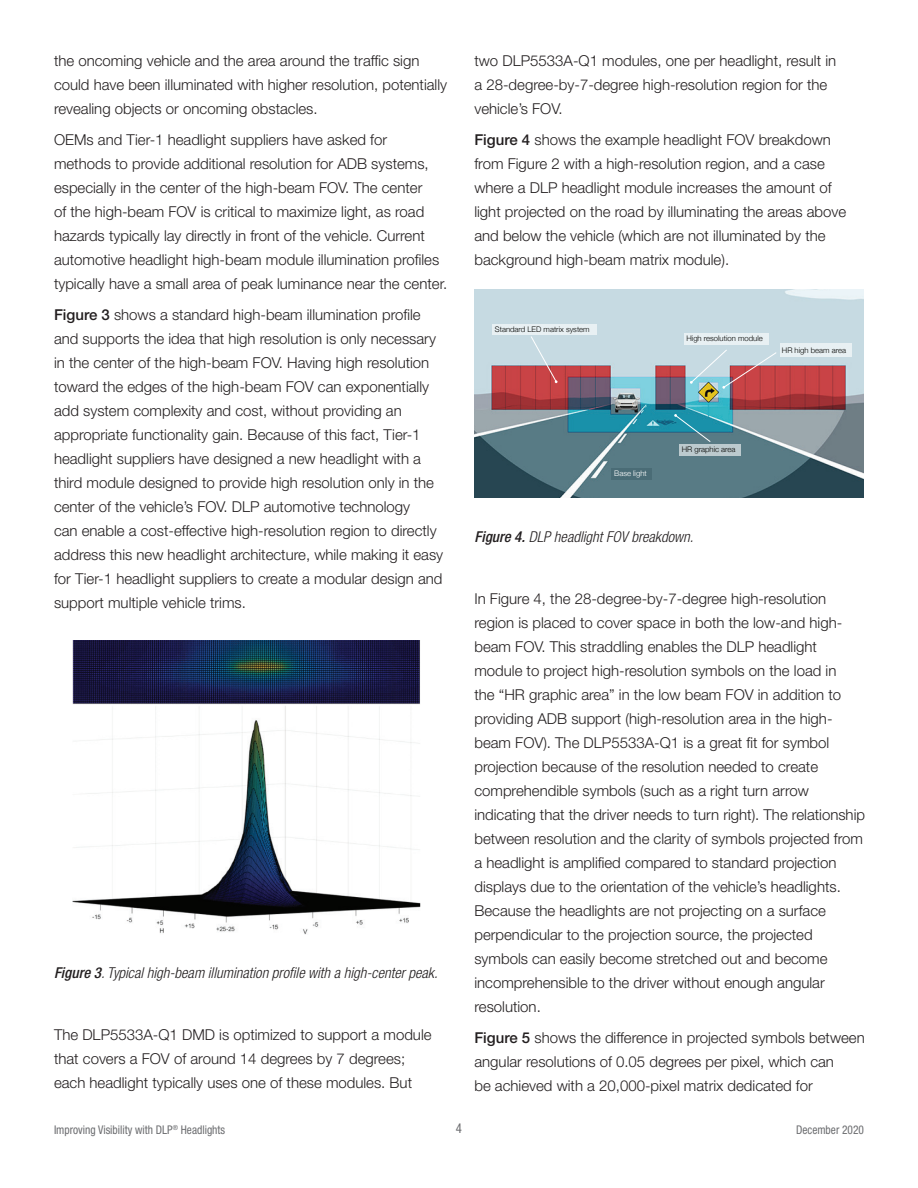
<style>
.page{position:relative;width:918px;height:1188px;background:#fff}
.page>*{position:absolute;margin:0;border:0;box-sizing:border-box;transform-origin:0 0}
.t1{font:300 15px/24px "Helvetica Neue LT Std";color:#231f20}
.t2{font:italic 300 condensed 15px "Helvetica Neue LT Std";color:#231f20}
.t3{font:condensed 13.5px "Helvetica Neue LT Std";color:#6c6d70;scale:.95 1}
.t4{font:condensed 12px "Helvetica Neue LT Std";color:#6c6d70;scale:.95 1}
.t5{font:300 7.65px "Helvetica Neue";color:#040503}
.t6{font:300 7.65px "Helvetica Neue";color:#fff}
.s1{font-weight:500}
</style>
<div class="page">
<img style="left:72px;top:641px;width:349px;height:294px">
<img style="left:474px;top:290px;width:390px;height:207px">
<div style="left:493px;top:324px;width:104px;height:11px;background:#e8f0f3"></div>
<div style="left:611px;top:468px;width:40px;height:11px;background:#4a6c76"></div>
<div style="left:684px;top:333px;width:85px;height:12px;background:#e8f0f3"></div>
<div style="left:780px;top:344px;width:71px;height:13px;background:#e8f0f3"></div>
<div style="left:680px;top:444px;width:61px;height:11px;background:#bccace"></div>
<svg style="left:530px;top:336px;width:28px;height:47px"></svg>
<svg style="left:690px;top:349px;width:87px;height:40px;background:#beaaaf"></svg>
<svg style="left:674px;top:414px;width:37px;height:28px"></svg>
<p class="t1" style="left:54px;top:48px;width:395px">the oncoming vehicle and the area around the traffic sign could have been illuminated with higher resolution, potentially revealing objects or oncoming obstacles.</p>
<p class="t1" style="left:54px;top:127px;width:395px">OEMs and Tier-1 headlight suppliers have asked for methods to provide additional resolution for ADB systems, especially in the center of the high-beam FOV. The center<br>of the high-beam FOV is critical to maximize light, as road hazards typically lay directly in front of the vehicle. Current automotive headlight high-beam module illumination profiles typically have a small area of peak luminance near the center.</p>
<p class="t1" style="left:54px;top:302px;width:391px"><span class="s1">Figure 3</span> shows a standard high-beam illumination profile and supports the idea that high resolution is only necessary in the center of the high-beam FOV. Having high resolution toward the edges of the high-beam FOV can exponentially add system complexity and cost, without providing an appropriate functionality gain. Because of this fact, Tier-1 headlight suppliers have designed a new headlight with a third module designed to provide high resolution only in the center of the vehicle’s FOV. DLP automotive technology<br>can enable a cost-effective high-resolution region to directly address this new headlight architecture, while making it easy for Tier-1 headlight suppliers to create a modular design and support multiple vehicle trims.</p>
<p class="t2" style="left:54px;top:964px;width:385px"><span class="s1">Figure 3</span>. Typical high-beam illumination profile with a high-center peak.</p>
<p class="t1" style="left:54px;top:1022px;width:379px">The DLP5533A-Q1 DMD is optimized to support a module that covers a FOV of around 14 degrees by 7 degrees; each headlight typically uses one of these modules. But</p>
<p class="t1" style="left:474px;top:48px;width:363px">two DLP5533A-Q1 modules, one per headlight, result in a 28-degree-by-7-degree high-resolution region for the vehicle’s FOV.</p>
<p class="t1" style="left:474px;top:127px;width:373px"><span class="s1">Figure 4</span> shows the example headlight FOV breakdown from Figure 2 with a high-resolution region, and a case where a DLP headlight module increases the amount of light projected on the road by illuminating the areas above and below the vehicle (which are not illuminated by the background high-beam matrix module).</p>
<p class="t5" style="left:495px;top:323px;width:96px">Standard LED matrix system</p>
<p class="t5" style="left:687px;top:333px;width:78px">High resolution module</p>
<p class="t5" style="left:782px;top:344px;width:66px">HR high beam area</p>
<p class="t6" style="left:614px;top:467px;width:34px">Base light</p>
<p class="t5" style="left:682px;top:443px;width:55px">HR graphic area</p>
<p class="t2" style="left:474px;top:529px;width:220px"><span class="s1">Figure 4.</span> DLP headlight FOV breakdown.</p>
<p class="t1" style="left:474px;top:587px;width:392px">In Figure 4, the 28-degree-by-7-degree high-resolution region is placed to cover space in both the low-and high&shy;beam FOV. This straddling enables the DLP headlight module to project high-resolution symbols on the load in<br>the “HR graphic area” in the low beam FOV in addition to providing ADB support (high-resolution area in the high&shy;beam FOV). The DLP5533A-Q1 is a great fit for symbol projection because of the resolution needed to create comprehendible symbols (such as a right turn arrow indicating that the driver needs to turn right). The relationship between resolution and the clarity of symbols projected from a headlight is amplified compared to standard projection displays due to the orientation of the vehicle’s headlights.<br>Because the headlights are not projecting on a surface perpendicular to the projection source, the projected symbols can easily become stretched out and become incomprehensible to the driver without enough angular resolution.</p>
<p class="t1" style="left:474px;top:1025px;width:392px"><span class="s1">Figure 5</span> shows the difference in projected symbols between angular resolutions of 0.05 degrees per pixel, which can<br>be achieved with a 20,000-pixel matrix dedicated for</p>
<p class="t4" style="left:54px;top:1123px;width:182px">Improving Visibility with DLP<sup>®</sup> Headlights</p>
<p class="t3" style="left:456px;top:1120px;width:8px">4</p>
<p class="t4" style="left:796px;top:1122px;width:73px">December 2020</p>
</div>
